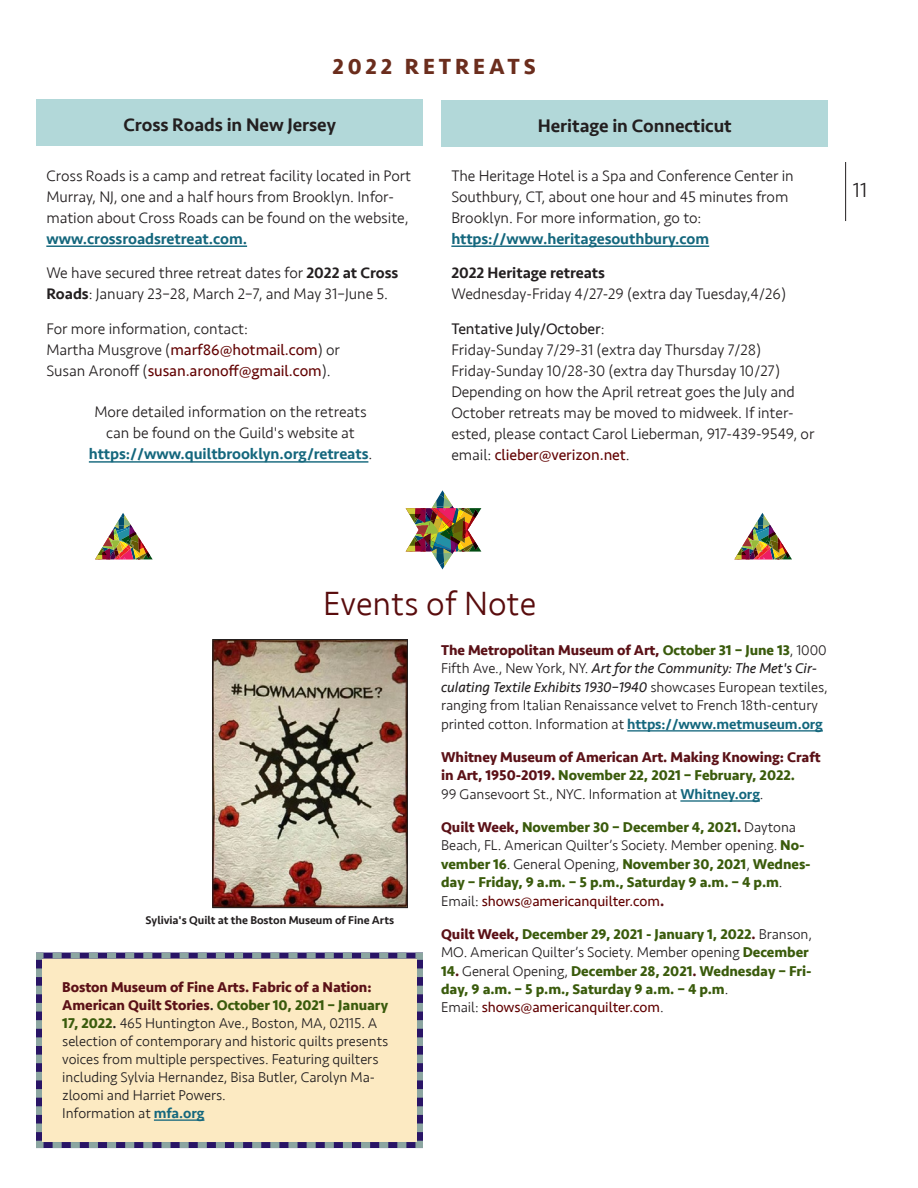
<style>
.page{position:relative;width:918px;height:1188px;background:#fff}
.page>*{position:absolute;margin:0;border:0;box-sizing:border-box;transform-origin:0 0}
.t1{font:300 34.5px "Seravek";color:#590c0d}
.Byline{font:700 22.5px "Seravek";letter-spacing:.17em;color:#6b2d1d}
.t2{font:300 21px "Seravek";color:#231f20}
.ColumnText___space_a{font:500 18.75px "Seravek";letter-spacing:-.005em;color:#231f20}
.ColumnText___space_a-2{font:300 15.75px/21px "Seravek";letter-spacing:-.005em;color:#231f20}
.ColumnText___space_a-3{font:15.75px "Seravek";letter-spacing:-.005em;color:#231f20}
.ColumnText___space_a-4{font:500 15.75px "Seravek";letter-spacing:-.005em;color:#231f20}
.Quilt_Show_Text{font:300 14.7px/18.3px "Seravek";letter-spacing:-.005em;color:#231f20}
.Quilt_Show_Text-2{font:700 14.7px/18.3px "Seravek";letter-spacing:-.005em;color:#3a5b0c}
.Caption_1_pics{font:300 14.7px/18px "Seravek";letter-spacing:-.005em;color:#231f20}
.Quilt_Show_Text-3{font:700 14.7px/18.3px "Seravek";letter-spacing:-.005em;color:#5b1117}
.Caption_1_pics-2{font:500 11.7px "Seravek";letter-spacing:-.005em;color:#231f20}
.s1{font-weight:500;color:#14677d}
.s2{font-weight:500}
.s3{font-weight:400;color:#620202}
.s4{font-weight:300}
.s5{font-weight:700;color:#5b1117}
.s6{font-weight:700;color:#3a5b0c}
.s7{font-weight:400;font-style:italic}
.s8{color:#3a5b0c}
.s9{font-weight:300;color:#231f20}
.s10{color:#5b1117}
</style>
<div class="page">
<hr style="left:845px;top:162px;width:1px;height:59px;background:#231f20">
<hr style="left:451px;top:246px;width:258px;height:1px;background:#14677d">
<div style="left:442px;top:100px;width:386px;height:47px;background:#b2d8d9"></div>
<div style="left:36px;top:99px;width:387px;height:47px;background:#b2d8d9"></div>
<hr style="left:46px;top:246px;width:201px;height:1px;background:#14677d">
<hr style="left:89px;top:461px;width:279px;height:2px;background:#14677d">
<img style="left:215px;top:641px;width:191px;height:265px">
<div style="left:213px;top:639px;width:195px;height:269px;border:1px solid #231f20"></div>
<svg style="left:36px;top:952px;width:387px;height:197px"></svg>
<hr style="left:627px;top:730px;width:196px;height:2px;background:#14677d">
<hr style="left:680px;top:800px;width:80px;height:2px;background:#14677d">
<img style="left:95px;top:513px;width:58px;height:47px">
<img style="left:734px;top:513px;width:58px;height:47px">
<img style="left:406px;top:490px;width:75px;height:80px">
<p class="Byline" style="left:332px;top:48px;width:205px">2022 RETREATS</p>
<p class="ColumnText___space_a" style="left:123px;top:113px;width:214px">Cross Roads in New Jersey</p>
<p class="ColumnText___space_a" style="left:538px;top:114px;width:195px">Heritage in Connecticut</p>
<p class="ColumnText___space_a-2" style="left:46px;top:165px;width:366px">Cross Roads is a camp and retreat facility located in Port Murray, NJ, one and a half hours from Brooklyn. Infor&shy;mation about Cross Roads can be found on the website, <span class="s1">www.crossroadsretreat.com.</span></p>
<p class="ColumnText___space_a-2" style="left:46px;top:263px;width:353px">We have secured three retreat dates for <span class="s2">2022 at Cross<br>Roads</span>: January 23–28, March 2–7, and May 31–June 5.</p>
<p class="ColumnText___space_a-2" style="left:46px;top:318px;width:295px">For more information, contact:<br>Martha Musgrove (<span class="s3">marf86@hotmail.com</span>) or<br>Susan Aronoff (<span class="s3">susan.aronoff@gmail.com</span>).</p>
<p class="ColumnText___space_a-2" style="left:451px;top:165px;width:344px">The Heritage Hotel is a Spa and Conference Center in Southbury, CT, about one hour and 45 minutes from Brooklyn. For more information, go to: <span class="s1">https://www.heritagesouthbury.com</span></p>
<p class="ColumnText___space_a-4" style="left:451px;top:263px;width:155px">2022 Heritage retreats</p>
<p class="ColumnText___space_a-2" style="left:451px;top:284px;width:336px">Wednesday-Friday 4/27-29 (extra day Tuesday,4/26)</p>
<p class="ColumnText___space_a-3" style="left:451px;top:316px;width:155px">Tentative July/October<span class="s4">:</span></p>
<p class="ColumnText___space_a-2" style="left:451px;top:339px;width:311px">Friday-Sunday 7/29-31 (extra day Thursday 7/28)</p>
<p class="ColumnText___space_a-2" style="left:451px;top:360px;width:330px">Friday-Sunday 10/28-30 (extra day Thursday 10/27)</p>
<p class="ColumnText___space_a-2" style="left:451px;top:381px;width:365px">Depending on how the April retreat goes the July and October retreats may be moved to midweek. If inter&shy;ested, please contact Carol Lieberman, 917-439-9549, or email: <span class="s3">clieber@verizon.net</span>.</p>
<p class="ColumnText___space_a-2" style="left:89px;top:402px;width:285px;text-align:center">More detailed information on the retreats can be found on the Guild's website at <span class="s1">https://www.quiltbrooklyn.org/retreats</span>.</p>
<h3 class="t2" style="left:853px;top:178px;width:16px">11</h3>
<p class="t1" style="left:323px;top:583px;width:215px">Events of Note</p>
<p class="Caption_1_pics-2" style="left:146px;top:913px;width:250px">Sylivia's Quilt at the Boston Museum of Fine Arts</p>
<p class="Caption_1_pics" style="left:62px;top:978px;width:328px"><span class="s5">Boston Museum of Fine Arts. Fabric of a Nation:<br>American Quilt Stories</span><span class="s2">.</span> <span class="s6">October 10, 2021 – January 17, 2022</span><span class="s2">.</span> 465 Huntington Ave., Boston, MA, 02115. A selection of contemporary and historic quilts presents voices from multiple perspectives. Featuring quilters including Sylvia Hernandez, Bisa Butler, Carolyn Ma&shy;zloomi and Harriet Powers.<br>Information at <span class="s1">mfa.org</span></p>
<p class="Quilt_Show_Text" style="left:441px;top:641px;width:388px"><span class="s5">The Metropolitan Museum of Art,</span> <span class="s6">October 31 – June 13</span>, 1000<br>Fifth Ave., New York, NY. <span class="s7">Art for the Community: The Met's Cir&shy;culating Textile Exhibits 1930–1940</span> showcases European textiles, ranging from Italian Renaissance velvet to French 18th-century printed cotton. Information at <span class="s1">https://www.metmuseum.org</span></p>
<p class="Quilt_Show_Text-3" style="left:441px;top:748px;width:381px">Whitney Museum of American Art. Making Knowing: Craft in Art, 1950-2019. <span class="s8">November 22, 2021 – February, 2022.<br></span><span class="s9">99 Gansevoort St., NYC. Information at</span> <span class="s1">Whitney.org</span><span class="s9">.</span></p>
<p class="Quilt_Show_Text-2" style="left:441px;top:818px;width:371px"><span class="s10">Quilt Week,</span> November 30 – December 4, 2021<span class="s10">.</span> <span class="s9">Daytona Beach, FL. American Quilter’s Society. Member opening.</span> No&shy;vember 16<span class="s9">. General Opening,</span> November 30, 2021<span class="s9">,</span> Wednes&shy;day – Friday, 9 a.m. – 5 p.m., Saturday 9 a.m. – 4 p.m<span class="s9">.<br>Email:</span> <span class="s3">shows@americanquilter.com</span><span class="s10">.</span></p>
<p class="Quilt_Show_Text" style="left:441px;top:925px;width:372px"><span class="s5">Quilt Week,</span> <span class="s6">December 29, 2021 - January 1, 2022</span><span class="s5">.</span> Branson,<br>MO. American Quilter’s Society. Member opening <span class="s6">December</span></p>
<p class="Quilt_Show_Text-2" style="left:441px;top:961px;width:372px">14<span class="s10">.</span> <span class="s9">General Opening,</span> December 28, 2021<span class="s10">.</span> Wednesday – Fri&shy;day, 9 a.m. – 5 p.m., Saturday 9 a.m. – 4 p.m<span class="s9">.<br>Email:</span> <span class="s3">shows@americanquilter.com</span><span class="s9">.</span></p>
</div>
